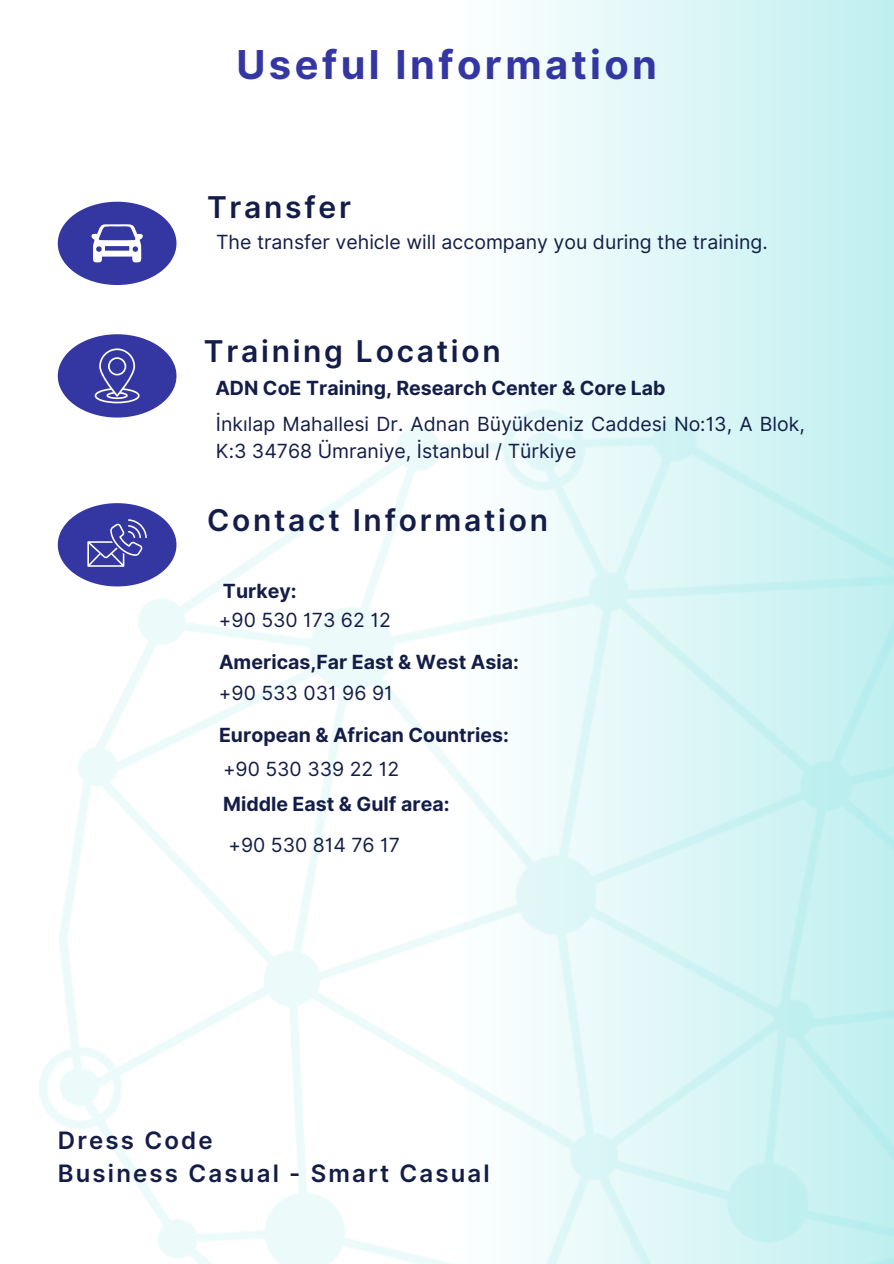
<style>
.page{position:relative;width:894px;height:1264px;background:#fff}
.page>*{position:absolute;margin:0;border:0;box-sizing:border-box;transform-origin:0 0}
.t1{font:700 39.75px "Inter";letter-spacing:.085em;color:#3437a2}
.t2{font:600 30px "Inter";letter-spacing:.09em;color:#131d47}
.t3{font:600 24px/33.8px "Inter";letter-spacing:.09em;color:#131d47}
.t4{font:19.5px/27px "Inter";color:#131d47}
.t5{font:700 19.5px "Inter";color:#131d47}
</style>
<div class="page">
<svg style="left:111px;top:0;width:782px;height:232px"></svg>
<svg style="left:58px;top:202px;width:118px;height:83px"></svg>
<svg style="left:58px;top:334px;width:118px;height:83px"></svg>
<svg style="left:58px;top:503px;width:118px;height:83px"></svg>
<h1 class="t1" style="left:236px;top:41px;width:422px">Useful Information</h1>
<p class="t2" style="left:207px;top:189px;width:145px">Transfer</p>
<p class="t4" style="left:216px;top:228px;width:553px">The transfer vehicle will accompany you during the training.</p>
<p class="t2" style="left:204px;top:332px;width:298px">Training Location</p>
<p class="t5" style="left:215px;top:376px;width:451px">ADN CoE Training, Research Center &amp; Core Lab</p>
<p class="t4" style="left:216px;top:410px;width:590px">İnkılap Mahallesi Dr. Adnan Büyükdeniz Caddesi No:13, A Blok,<br>K:3 34768 Ümraniye, İstanbul / Türkiye</p>
<p class="t2" style="left:207px;top:501px;width:342px">Contact Information</p>
<p class="t5" style="left:223px;top:579px;width:75px">Turkey:</p>
<p class="t4" style="left:219px;top:606px;width:173px">+90 530 173 62 12</p>
<h2 class="t5" style="left:219px;top:650px;width:301px">Americas,Far East &amp; West Asia:</h2>
<h4 class="t4" style="left:219px;top:679px;width:175px">+90 533 031 96 91</h4>
<p class="t5" style="left:219px;top:723px;width:291px">European &amp; African Countries:</p>
<h2 class="t4" style="left:223px;top:755px;width:178px">+90 530 339 22 12</h2>
<h4 class="t5" style="left:223px;top:792px;width:228px">Middle East &amp; Gulf area:</h4>
<p class="t4" style="left:228px;top:831px;width:173px">+90 530 814 76 17</p>
<h2 class="t3" style="left:58px;top:1122px;width:433px">Dress Code<br>Business Casual - Smart Casual</h2>
</div>
